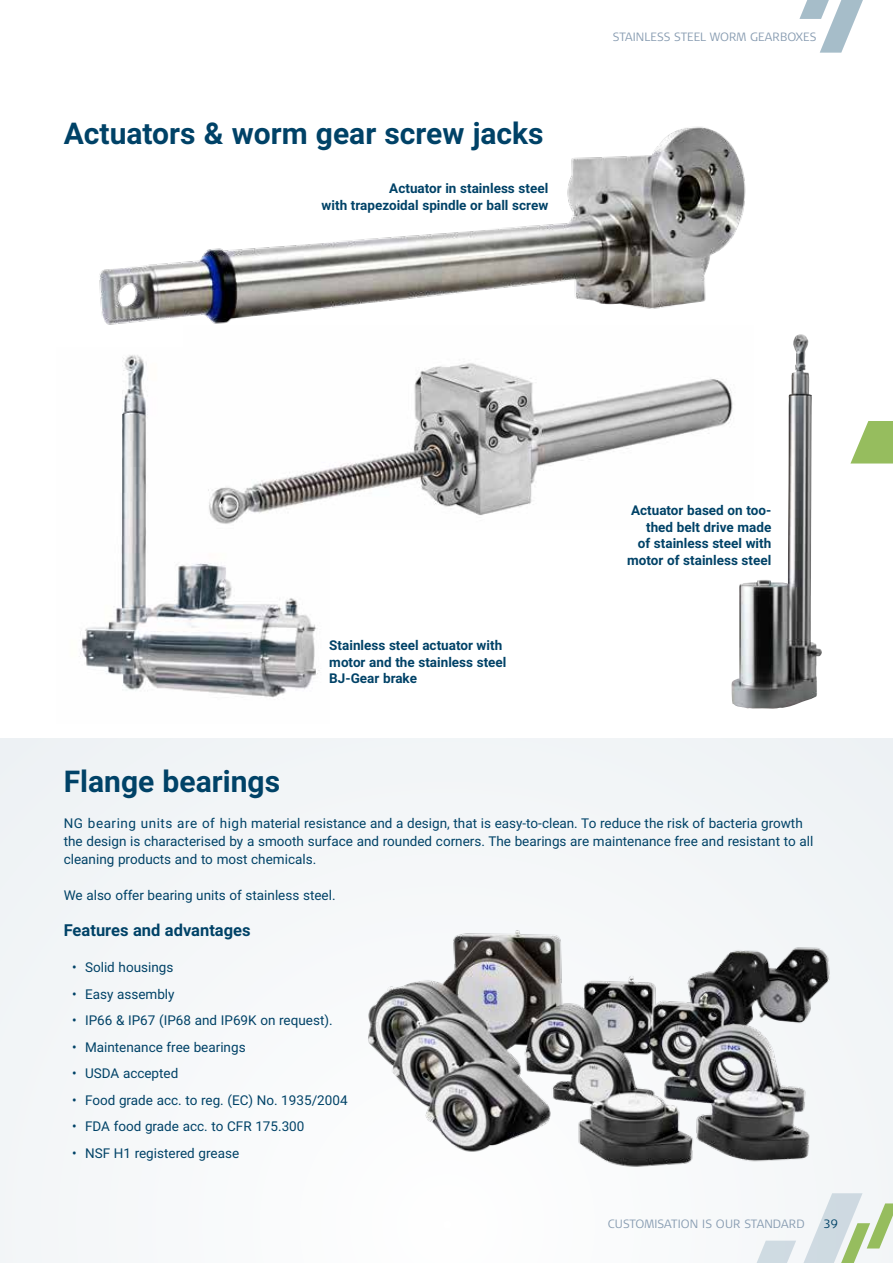
<style>
.page{position:relative;width:893px;height:1263px;background:#fff}
.page>*{position:absolute;margin:0;border:0;box-sizing:border-box;transform-origin:0 0}
.t1{font:700 30px "Roboto";color:#004267}
.t2{font:700 16.5px "Roboto";color:#004267}
.t3{font:13.5px/18px "Roboto";color:#004267}
.t4{font:700 13.5px/16.5px "Roboto";color:#004267;text-align:right}
.t5{font:300 12px "Signa OT";letter-spacing:.01em;color:#899db2}
.t6{font:300 12px "Signa OT";color:#004267}
</style>
<div class="page">
<svg style="left:799px;top:0;width:64px;height:53px"></svg>
<svg style="left:850px;top:421px;width:43px;height:42px"></svg>
<div style="left:0;top:738px;width:893px;height:525px;background:#f4f6f8"></div>
<svg style="left:757px;top:1193px;width:136px;height:70px"></svg>
<img style="left:80px;top:355px;width:240px;height:343px">
<img style="left:184px;top:355px;width:547px;height:174px">
<img style="left:731px;top:336px;width:91px;height:373px">
<img style="left:99px;top:126px;width:706px;height:214px">
<img style="left:822px;top:950px;width:8px;height:38px">
<img style="left:368px;top:930px;width:454px;height:237px">
<h1 class="t1" style="left:64px;top:112px;width:481px">Actuators &amp; worm gear screw jacks</h1>
<p class="t4" style="left:322px;top:180px;width:228px">Actuator in stainless steel<br>with trapezoidal spindle or ball screw</p>
<p class="t5" style="left:613px;top:29px;width:205px">STAINLESS STEEL WORM GEARBOXES</p>
<h1 class="t1" style="left:64px;top:760px;width:218px">Flange bearings</h1>
<p class="t4" style="left:329px;top:637px;width:179px;text-align:left">Stainless steel actuator with motor and the stainless steel<br>BJ-Gear brake</p>
<p class="t4" style="left:627px;top:502px;width:146px">Actuator based on too&shy;thed belt drive made<br>of stainless steel with motor of stainless steel</p>
<p class="t3" style="left:64px;top:814px;width:751px">NG bearing units are of high material resistance and a design, that is easy-to-clean. To reduce the risk of bacteria growth the design is characterised by a smooth surface and rounded corners. The bearings are maintenance free and resistant to all cleaning products and to most chemicals.</p>
<p class="t3" style="left:64px;top:886px;width:273px">We also offer bearing units of stainless steel.</p>
<p class="t2" style="left:64px;top:919px;width:188px">Features and advantages</p>
<p class="t3" style="left:72px;top:958px;width:103px">• Solid housings</p>
<p class="t3" style="left:72px;top:984px;width:104px">• Easy assembly</p>
<p class="t3" style="left:72px;top:1011px;width:262px">• IP66 &amp; IP67 (IP68 and IP69K on request).</p>
<p class="t3" style="left:72px;top:1037px;width:175px">• Maintenance free bearings</p>
<p class="t3" style="left:72px;top:1064px;width:108px">• USDA accepted</p>
<p class="t3" style="left:72px;top:1090px;width:277px">• Food grade acc. to reg. (EC) No. 1935/2004</p>
<p class="t3" style="left:72px;top:1117px;width:234px">• FDA food grade acc. to CFR 175.300</p>
<p class="t3" style="left:72px;top:1143px;width:168px">• NSF H1 registered grease</p>
<p class="t5" style="left:608px;top:1216px;width:198px">CUSTOMISATION IS OUR STANDARD</p>
<p class="t6" style="left:824px;top:1216px;width:16px">39</p>
</div>
